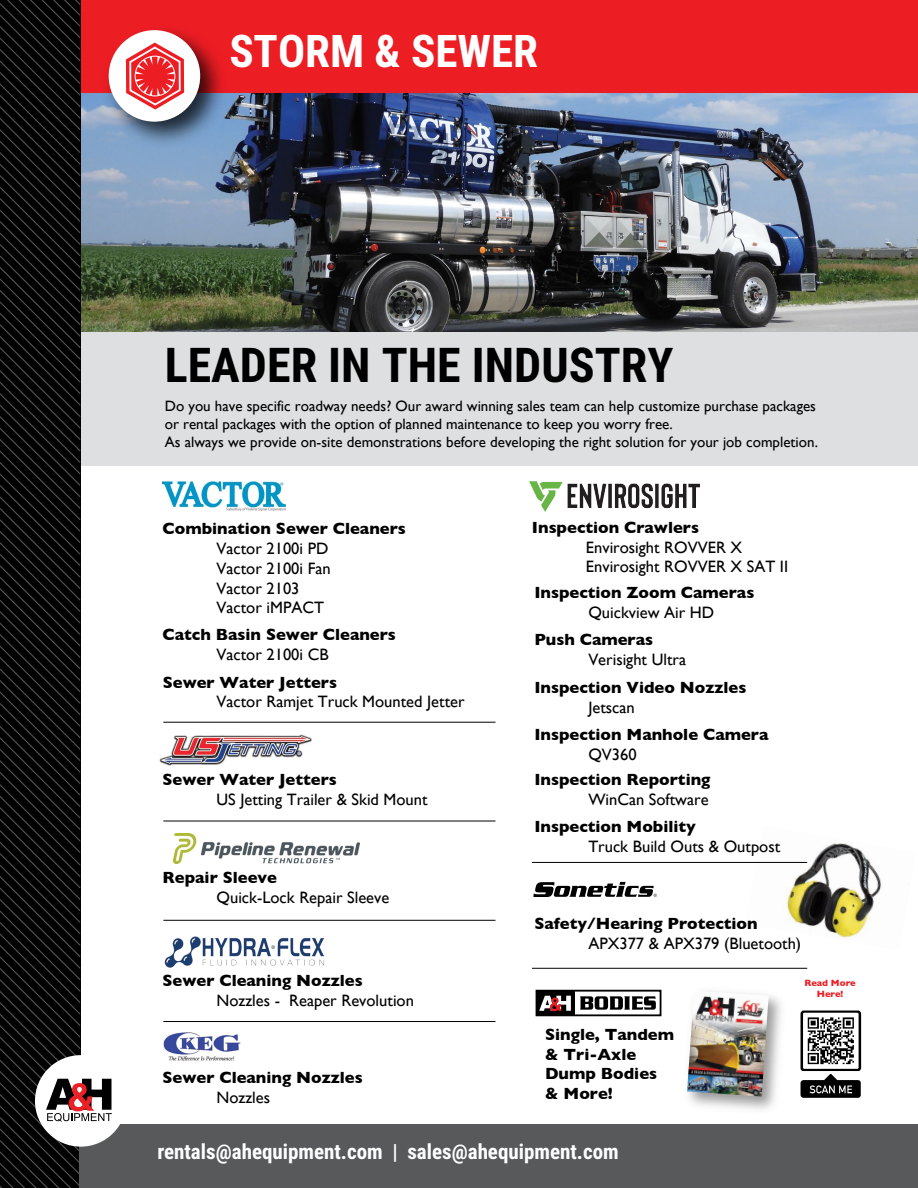
<style>
.page{position:relative;width:918px;height:1188px;background:#fff}
.page>*{position:absolute;margin:0;border:0;box-sizing:border-box;transform-origin:0 0}
.t1{font:700 48px "Roboto Condensed";color:#000}
.t2{font:700 45px "Roboto Condensed";color:#fff}
.t3{font:700 21px "Roboto Condensed";color:#fff}
.t4{font:700 16.5px/19.8px "Gill Sans";color:#000}
.t5{font:16.5px/19.8px "Gill Sans";color:#000}
.t6{font:15px/18px "Gill Sans";color:#000}
.t7{font:700 9.3px/11.1px "Gill Sans";color:#ed1d24;text-align:center}
</style>
<div class="page">
<img style="left:112px;top:93px;width:806px;height:239px">
<img style="left:746px;top:843px;width:136px;height:95px">
<svg style="left:533px;top:882px;width:124px;height:15px"></svg>
<div style="left:80px;top:0;width:838px;height:93px;background:#ed1d24"></div>
<div style="left:81px;top:332px;width:837px;height:134px;background:#dedfe0"></div>
<div style="left:80px;top:1125px;width:838px;height:63px;background:#58595b"></div>
<img style="left:112px;top:29px;width:121px;height:126px">
<div style="left:109px;top:30px;width:91px;height:92px;background:#fff;border-radius:50%"></div>
<div style="left:35px;top:1055px;width:91px;height:92px;background:#fff;border-radius:50%"></div>
<img style="left:163px;top:482px;width:123px;height:28px">
<img style="left:159px;top:735px;width:153px;height:30px">
<img style="left:174px;top:833px;width:186px;height:31px">
<img style="left:163px;top:1033px;width:78px;height:28px">
<hr style="left:163px;top:722px;width:332px;height:1px;background:#000">
<hr style="left:532px;top:862px;width:275px;height:1px;background:#000">
<hr style="left:163px;top:821px;width:332px;height:1px;background:#000">
<hr style="left:163px;top:920px;width:332px;height:1px;background:#000">
<hr style="left:163px;top:1021px;width:332px;height:1px;background:#000">
<div style="left:536px;top:990px;width:125px;height:26px;border:2px solid #000"></div>
<div style="left:536px;top:991px;width:39px;height:24px;background:#000"></div>
<svg style="left:539px;top:996px;width:32px;height:15px"></svg>
<svg style="left:580px;top:996px;width:76px;height:14px"></svg>
<img style="left:689px;top:995px;width:92px;height:115px">
<img style="left:687px;top:991px;width:82px;height:106px">
<img style="left:800px;top:1010px;width:62px;height:88px">
<svg style="left:0;top:0;width:112px;height:1188px"></svg>
<img style="left:165px;top:936px;width:160px;height:31px">
<img style="left:530px;top:482px;width:170px;height:30px">
<hr style="left:532px;top:968px;width:275px;height:1px;background:#000">
<svg style="left:125px;top:43px;width:60px;height:69px"></svg>
<h2 class="t2" style="left:229px;top:20px;width:310px">STORM &amp; SEWER</h2>
<h1 class="t1" style="left:165px;top:331px;width:510px">LEADER IN THE INDUSTRY</h1>
<p class="t6" style="left:165px;top:397px;width:655px">Do you have specific roadway needs? Our award winning sales team can help customize purchase packages or rental packages with the option of planned maintenance to keep you worry free.<br>As always we provide on-site demonstrations before developing the right solution for your job completion.</p>
<p class="t4" style="left:163px;top:518px;width:245px">Combination Sewer Cleaners</p>
<p class="t5" style="left:217px;top:538px;width:116px">Vactor 2100i PD<br>Vactor 2100i Fan<br>Vactor 2103<br>Vactor iMPACT</p>
<p class="t4" style="left:163px;top:625px;width:235px">Catch Basin Sewer Cleaners</p>
<p class="t5" style="left:217px;top:645px;width:114px">Vactor 2100i CB</p>
<p class="t4" style="left:163px;top:672px;width:176px">Sewer Water Jetters</p>
<p class="t5" style="left:217px;top:692px;width:250px">Vactor Ramjet Truck Mounted Jetter</p>
<p class="t4" style="left:163px;top:769px;width:176px">Sewer Water Jetters</p>
<p class="t5" style="left:217px;top:789px;width:213px">US Jetting Trailer &amp; Skid Mount</p>
<p class="t4" style="left:163px;top:867px;width:116px">Repair Sleeve</p>
<p class="t5" style="left:217px;top:887px;width:174px">Quick-Lock Repair Sleeve</p>
<p class="t4" style="left:163px;top:971px;width:202px">Sewer Cleaning Nozzles</p>
<p class="t5" style="left:217px;top:991px;width:199px">Nozzles - Reaper Revolution</p>
<p class="t4" style="left:163px;top:1067px;width:202px">Sewer Cleaning Nozzles</p>
<p class="t5" style="left:217px;top:1087px;width:55px">Nozzles</p>
<p class="t4" style="left:532px;top:517px;width:169px">Inspection Crawlers</p>
<p class="t5" style="left:586px;top:537px;width:204px">Envirosight ROVVER X<br>Envirosight ROVVER X SAT II</p>
<p class="t4" style="left:534px;top:582px;width:221px">Inspection Zoom Cameras</p>
<p class="t5" style="left:588px;top:602px;width:127px">Quickview Air HD</p>
<p class="t4" style="left:534px;top:629px;width:120px">Push Cameras</p>
<p class="t5" style="left:588px;top:649px;width:99px">Verisight Ultra</p>
<p class="t4" style="left:534px;top:677px;width:214px">Inspection Video Nozzles</p>
<p class="t5" style="left:588px;top:697px;width:48px">Jetscan</p>
<p class="t4" style="left:534px;top:724px;width:236px">Inspection Manhole Camera</p>
<p class="t5" style="left:588px;top:744px;width:50px">QV360</p>
<p class="t4" style="left:534px;top:769px;width:178px">Inspection Reporting</p>
<p class="t5" style="left:588px;top:789px;width:122px">WinCan Software</p>
<p class="t4" style="left:534px;top:816px;width:163px">Inspection Mobility</p>
<p class="t5" style="left:588px;top:836px;width:193px">Truck Build Outs &amp; Outpost</p>
<p class="t4" style="left:534px;top:914px;width:225px">Safety/Hearing Protection</p>
<p class="t5" style="left:588px;top:934px;width:214px">APX377 &amp; APX379 (Bluetooth)</p>
<p class="t4" style="left:545px;top:1024px;width:130px">Single, Tandem &amp; Tri-Axle<br>Dump Bodies &amp; More!</p>
<p class="t7" style="left:804px;top:977px;width:53px">Read More<br>Here!</p>
<p class="t3" style="left:157px;top:1137px;width:463px">rentals@ahequipment.com | sales@ahequipment.com</p>
</div>
